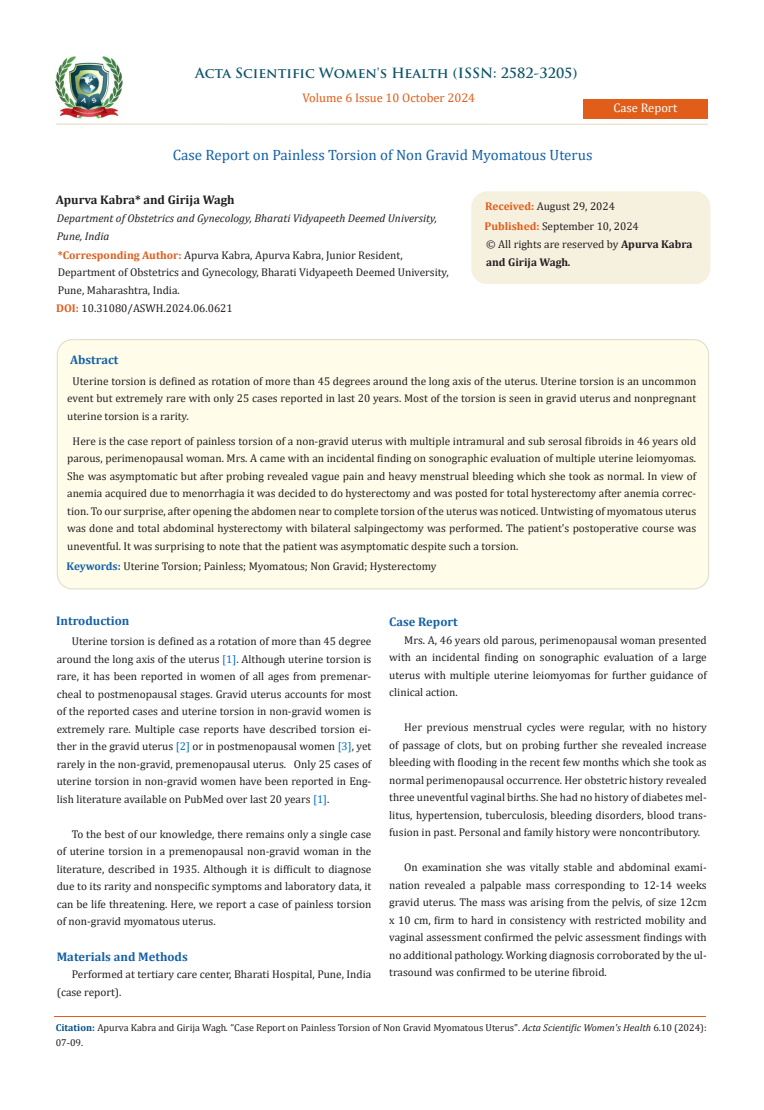
<style>
.page{position:relative;width:764px;height:1110px;background:#fff}
.page>*{position:absolute;margin:0;border:0;box-sizing:border-box;transform-origin:0 0}
.t1{font:15px "Cambria";color:#1560a6}
.t2{font:700 13.75px "Trajan Pro";color:#0e546a}
.t3{font:700 12.5px "Cambria";color:#1560a6}
.t4{font:12.5px "Cambria";color:#e05d1a}
.t5{font:700 12.5px "Cambria";color:#231f20}
.t6{font:12.5px "Cambria";color:#fff}
.List_Paragraph{font:11.25px/17.5px "Cambria";color:#231f20;text-align:justify}
._24-OS-Table-caption-single-line{font:11.25px/17.5px "Cambria";color:#231f20;text-align:justify}
.t7{font:italic 11.25px/17.5px "Cambria";color:#231f20}
.t8{font:700 11.25px/17.5px "Cambria";color:#231f20}
.t9{font:10px/15px "Cambria";color:#231f20}
.s1{font-weight:700;color:#e05d1a}
.s2{font-weight:400}
.s3{font-style:italic}
.s4{font-weight:700;color:#1560a6}
.s5{color:#0070c0}
.s6{font-weight:700;color:#035089}
</style>
<div class="page">
<img style="left:56px;top:57px;width:66px;height:61px">
<div style="left:583px;top:99px;width:124px;height:20px;background:#e05d1a"></div>
<div style="left:472px;top:192px;width:238px;height:92px;background:#f6f0df;border-radius:15px"></div>
<div style="left:471px;top:191px;width:239px;height:93px;border:1px solid #f6f0df;border-radius:15px"></div>
<div style="left:57px;top:340px;width:651px;height:249px;background:#fffde9;border-radius:15px"></div>
<div style="left:57px;top:339px;width:652px;height:251px;border:1px solid #e5dfce;border-radius:15px"></div>
<hr style="left:56px;top:123px;width:651px;height:2px;background:#e5dfce">
<hr style="left:54px;top:1017px;width:652px;height:1px;background:#e05d1a">
<p class="t2" style="left:195px;top:64px;width:384px">Acta Scientific Women's Health (ISSN: 2582-3205)</p>
<p class="t4" style="left:302px;top:91px;width:174px">Volume 6 Issue 10 October 2024</p>
<p class="t1" style="left:173px;top:146px;width:421px">Case Report on Painless Torsion of Non Gravid Myomatous Uterus</p>
<p class="t6" style="left:613px;top:100px;width:65px">Case Report</p>
<p class="t5" style="left:56px;top:191px;width:180px">Apurva Kabra* and Girija Wagh</p>
<p class="t7" style="left:57px;top:209px;width:382px">Department of Obstetrics and Gynecology, Bharati Vidyapeeth Deemed University,<br>Pune, India</p>
<p class="List_Paragraph" style="left:58px;top:246px;width:392px;text-align:left"><span class="s1">*Corresponding Author:</span> Apurva Kabra, Apurva Kabra, Junior Resident,<br>Department of Obstetrics and Gynecology, Bharati Vidyapeeth Deemed University,<br>Pune, Maharashtra, India.</p>
<p class="List_Paragraph" style="left:56px;top:300px;width:178px"><span class="s1">DOI:</span> 10.31080/ASWH.2024.06.0621</p>
<p class="t3" style="left:70px;top:351px;width:50px">Abstract</p>
<p class="List_Paragraph" style="left:485px;top:197px;width:131px"><span class="s1">Received:</span> August 29, 2024</p>
<p class="List_Paragraph" style="left:484px;top:218px;width:156px"><span class="s1">Published:</span> September 10, 2024</p>
<p class="t8" style="left:486px;top:235px;width:208px"><span class="s2">© All rights are reserved by</span> Apurva Kabra and Girija Wagh<span class="s3">.</span></p>
<p class="List_Paragraph" style="left:67px;top:372px;width:630px;text-indent:5px">Uterine torsion is defined as rotation of more than 45 degrees around the long axis of the uterus. Uterine torsion is an uncommon event but extremely rare with only 25 cases reported in last 20 years. Most of the torsion is seen in gravid uterus and nonpregnant uterine torsion is a rarity.</p>
<p class="List_Paragraph" style="left:67px;top:432px;width:630px;text-indent:5px">Here is the case report of painless torsion of a non-gravid uterus with multiple intramural and sub serosal fibroids in 46 years old parous, perimenopausal woman. Mrs. A came with an incidental finding on sonographic evaluation of multiple uterine leiomyomas.<br>She was asymptomatic but after probing revealed vague pain and heavy menstrual bleeding which she took as normal. In view of anemia acquired due to menorrhagia it was decided to do hysterectomy and was posted for total hysterectomy after anemia correc&shy;tion. To our surprise, after opening the abdomen near to complete torsion of the uterus was noticed. Untwisting of myomatous uterus was done and total abdominal hysterectomy with bilateral salpingectomy was performed. The patient's postoperative course was uneventful. It was surprising to note that the patient was asymptomatic despite such a torsion.</p>
<p class="List_Paragraph" style="left:67px;top:557px;width:371px"><span class="s4">Keywords:</span> Uterine Torsion; Painless; Myomatous; Non Gravid; Hysterectomy</p>
<p class="t3" style="left:56px;top:612px;width:75px">Introduction</p>
<p class="List_Paragraph" style="left:57px;top:632px;width:316px;text-indent:15px">Uterine torsion is defined as a rotation of more than 45 degree around the long axis of the uterus <span class="s5">[1]</span>. Although uterine torsion is rare, it has been reported in women of all ages from premenar&shy;cheal to postmenopausal stages. Gravid uterus accounts for most of the reported cases and uterine torsion in non-gravid women is extremely rare. Multiple case reports have described torsion ei&shy;ther in the gravid uterus <span class="s5">[2]</span> or in postmenopausal women <span class="s5">[3]</span>, yet rarely in the non-gravid, premenopausal uterus. Only 25 cases of uterine torsion in non-gravid women have been reported in Eng&shy;lish literature available on PubMed over last 20 years <span class="s5">[1]</span>.</p>
<p class="_24-OS-Table-caption-single-line" style="left:57px;top:825px;width:316px;text-indent:15px">To the best of our knowledge, there remains only a single case of uterine torsion in a premenopausal non-gravid woman in the literature, described in 1935. Although it is difficult to diagnose due to its rarity and nonspecific symptoms and laboratory data, it can be life threatening. Here, we report a case of painless torsion of non-gravid myomatous uterus.</p>
<p class="t3" style="left:57px;top:947px;width:133px">Materials and Methods</p>
<p class="_24-OS-Table-caption-single-line" style="left:57px;top:965px;width:316px;text-indent:15px">Performed at tertiary care center, Bharati Hospital, Pune, India (case report).</p>
<p class="t3" style="left:389px;top:613px;width:70px">Case Report</p>
<p class="List_Paragraph" style="left:389px;top:631px;width:319px;text-indent:15px">Mrs. A, 46 years old parous, perimenopausal woman presented with an incidental finding on sonographic evaluation of a large uterus with multiple uterine leiomyomas for further guidance of clinical action.</p>
<p class="List_Paragraph" style="left:389px;top:719px;width:319px;text-indent:15px">Her previous menstrual cycles were regular, with no history of passage of clots, but on probing further she revealed increase bleeding with flooding in the recent few months which she took as normal perimenopausal occurrence. Her obstetric history revealed three uneventful vaginal births. She had no history of diabetes mel&shy;litus, hypertension, tuberculosis, bleeding disorders, blood trans&shy;fusion in past. Personal and family history were noncontributory.</p>
<p class="List_Paragraph" style="left:389px;top:859px;width:319px;text-indent:15px">On examination she was vitally stable and abdominal exami&shy;nation revealed a palpable mass corresponding to 12-14 weeks gravid uterus. The mass was arising from the pelvis, of size 12cm x 10 cm, firm to hard in consistency with restricted mobility and vaginal assessment confirmed the pelvic assessment findings with no additional pathology. Working diagnosis corroborated by the ul&shy;trasound was confirmed to be uterine fibroid.</p>
<p class="t9" style="left:56px;top:1020px;width:652px"><span class="s6">Citation:</span> Apurva Kabra and Girija Wagh<span class="s3">.</span> “Case Report on Painless Torsion of Non Gravid Myomatous Uterus". <span class="s3">Acta Scientific Women's Health</span> 6.10 (2024):<br>07-09.</p>
</div>
